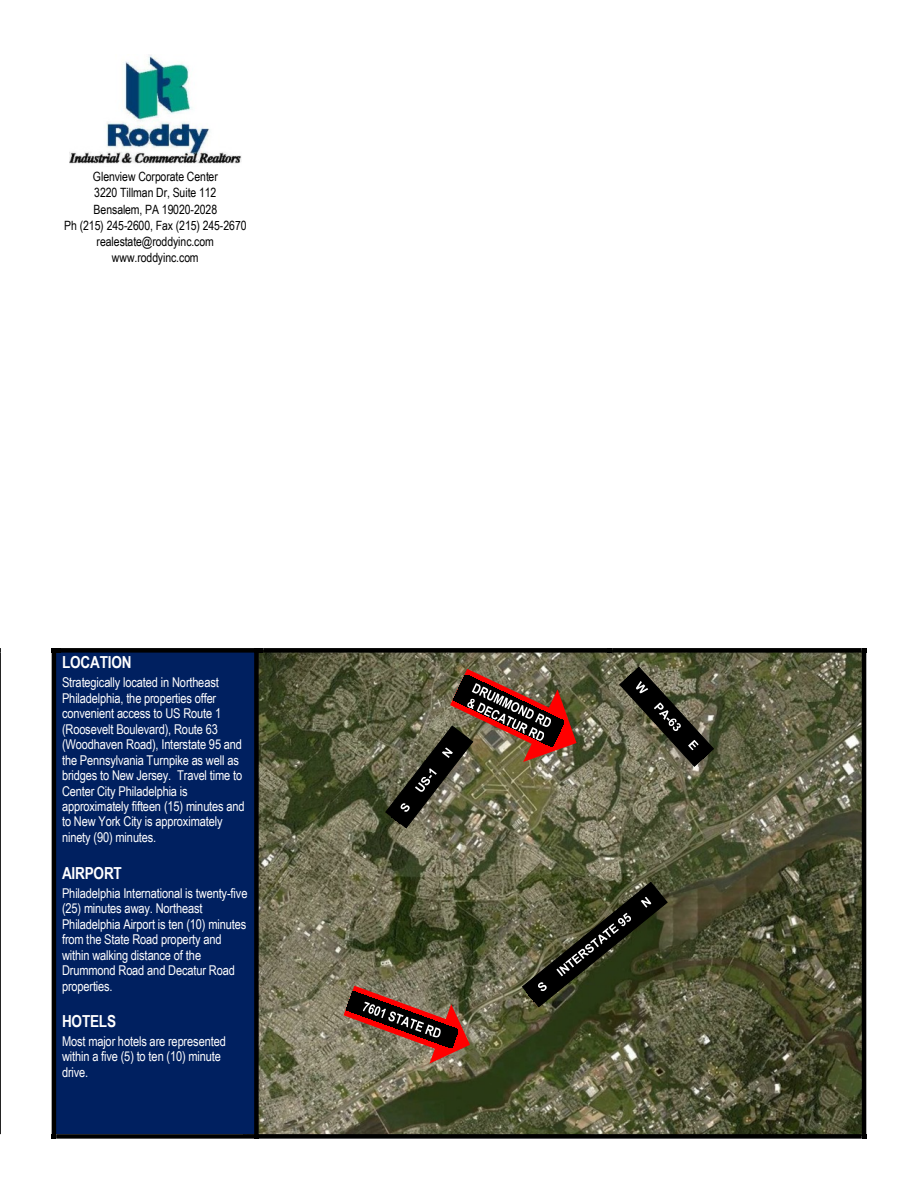
<style>
.page{position:relative;width:918px;height:1188px;background:#fff}
.page>*{position:absolute;margin:0;border:0;box-sizing:border-box;transform-origin:0 0}
.t1{font:700 16.5px "Arial Narrow";letter-spacing:-.01em;color:#fff}
.t2{font:13.5px/15.5px "Arial Narrow";letter-spacing:-.01em;color:#fff}
.t3{font:12.75px/16.2px "Arial Narrow";color:#000;text-align:center}
</style>
<div class="page">
<img style="left:259px;top:653px;width:603px;height:481px">
<div style="left:56px;top:653px;width:198px;height:481px;background:#002060"></div>
<svg style="left:52px;top:648px;width:9px;height:5px"></svg>
<div style="left:61px;top:648px;width:193px;height:5px;background:#000"></div>
<svg style="left:254px;top:648px;width:9px;height:5px"></svg>
<div style="left:263px;top:648px;width:345px;height:5px;background:#000"></div>
<svg style="left:608px;top:648px;width:4px;height:5px"></svg>
<div style="left:612px;top:648px;width:250px;height:5px;background:#000"></div>
<svg style="left:862px;top:648px;width:4px;height:5px"></svg>
<hr style="left:0;top:653px;width:1px;height:481px;background:#000">
<hr style="left:52px;top:653px;width:4px;height:481px;background:#000">
<svg style="left:52px;top:1134px;width:4px;height:5px"></svg>
<div style="left:56px;top:1134px;width:198px;height:5px;background:#000"></div>
<div style="left:254px;top:653px;width:5px;height:481px;background:#000"></div>
<svg style="left:254px;top:1134px;width:5px;height:5px"></svg>
<div style="left:259px;top:1134px;width:603px;height:5px;background:#000"></div>
<hr style="left:862px;top:653px;width:4px;height:481px;background:#000">
<svg style="left:862px;top:1134px;width:4px;height:5px"></svg>
<img style="left:69px;top:55px;width:172px;height:109px">
<svg style="left:521px;top:881px;width:148px;height:127px;background:#40432b"></svg>
<svg style="left:618px;top:666px;width:97px;height:102px;background:#535241"></svg>
<svg style="left:344px;top:986px;width:126px;height:78px;background:#7c4f41"></svg>
<svg style="left:384px;top:669px;width:193px;height:160px;background:#6b5a45"></svg>
<p class="t3" style="left:64px;top:170px;width:184px">Glenview Corporate Center<br>3220 Tillman Dr, Suite 112<br>Bensalem, PA 19020-2028<br>Ph (215) 245-2600, Fax (215) 245-2670 realestate@roddyinc.com www.roddyinc.com</p>
<p class="t1" style="left:62px;top:656px;width:71px">LOCATION</p>
<p class="t2" style="left:62px;top:676px;width:184px">Strategically located in Northeast Philadelphia, the properties offer convenient access to US Route 1 (Roosevelt Boulevard), Route 63 (Woodhaven Road), Interstate 95 and the Pennsylvania Turnpike as well as bridges to New Jersey. Travel time to Center City Philadelphia is approximately fifteen (15) minutes and to New York City is approximately ninety (90) minutes.</p>
<p class="t1" style="left:62px;top:867px;width:61px">AIRPORT</p>
<p class="t2" style="left:62px;top:887px;width:187px">Philadelphia International is twenty-five (25) minutes away. Northeast<br>Philadelphia Airport is ten (10) minutes from the State Road property and within walking distance of the<br>Drummond Road and Decatur Road properties.</p>
<p class="t1" style="left:62px;top:1015px;width:56px">HOTELS</p>
<p class="t2" style="left:62px;top:1035px;width:165px">Most major hotels are represented within a five (5) to ten (10) minute drive.</p>
</div>
